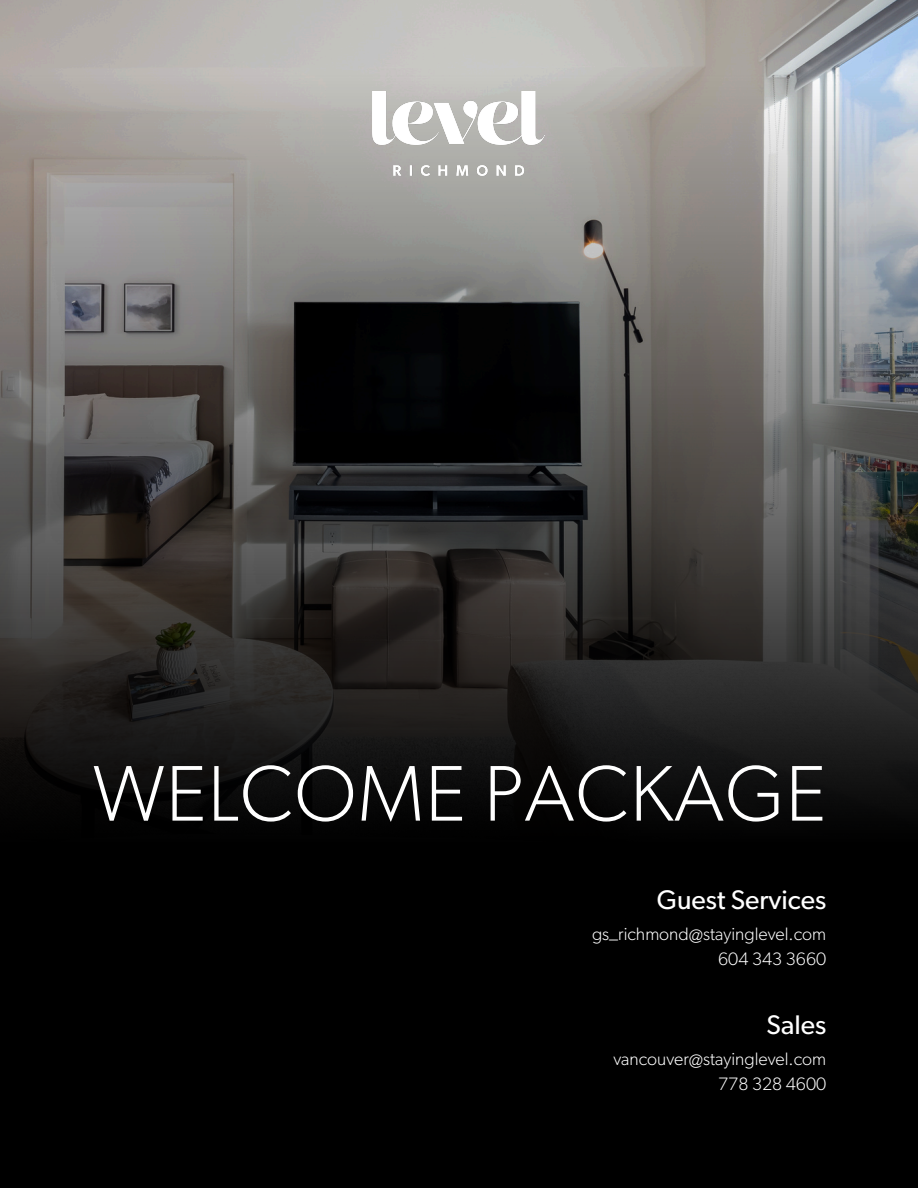
<style>
.page{position:relative;width:918px;height:1188px;background:#000}
.page>*{position:absolute;margin:0;border:0;box-sizing:border-box;transform-origin:0 0}
.t1{font:300 79.05px "Gibson";letter-spacing:.015em;color:#fff}
.t2{font:27px "Gibson";color:#fff}
.t3{font:300 18px "Gibson";color:#fff}
</style>
<div class="page">
<img style="left:0;top:0;width:918px;height:75px">
<img style="left:0;top:75px;width:918px;height:734px">
<img style="left:373px;top:92px;width:172px;height:83px">
<h1 class="t1" style="left:93px;top:759px;width:735px">WELCOME PACKAGE</h1>
<h2 class="t2" style="left:657px;top:888px;width:171px">Guest Services</h2>
<p class="t3" style="left:592px;top:926px;width:236px">gs_richmond@stayinglevel.com</p>
<p class="t3" style="left:718px;top:951px;width:110px">604 343 3660</p>
<h2 class="t2" style="left:767px;top:1013px;width:61px">Sales</h2>
<p class="t3" style="left:613px;top:1051px;width:214px">vancouver@stayinglevel.com</p>
<p class="t3" style="left:718px;top:1076px;width:110px">778 328 4600</p>
</div>
